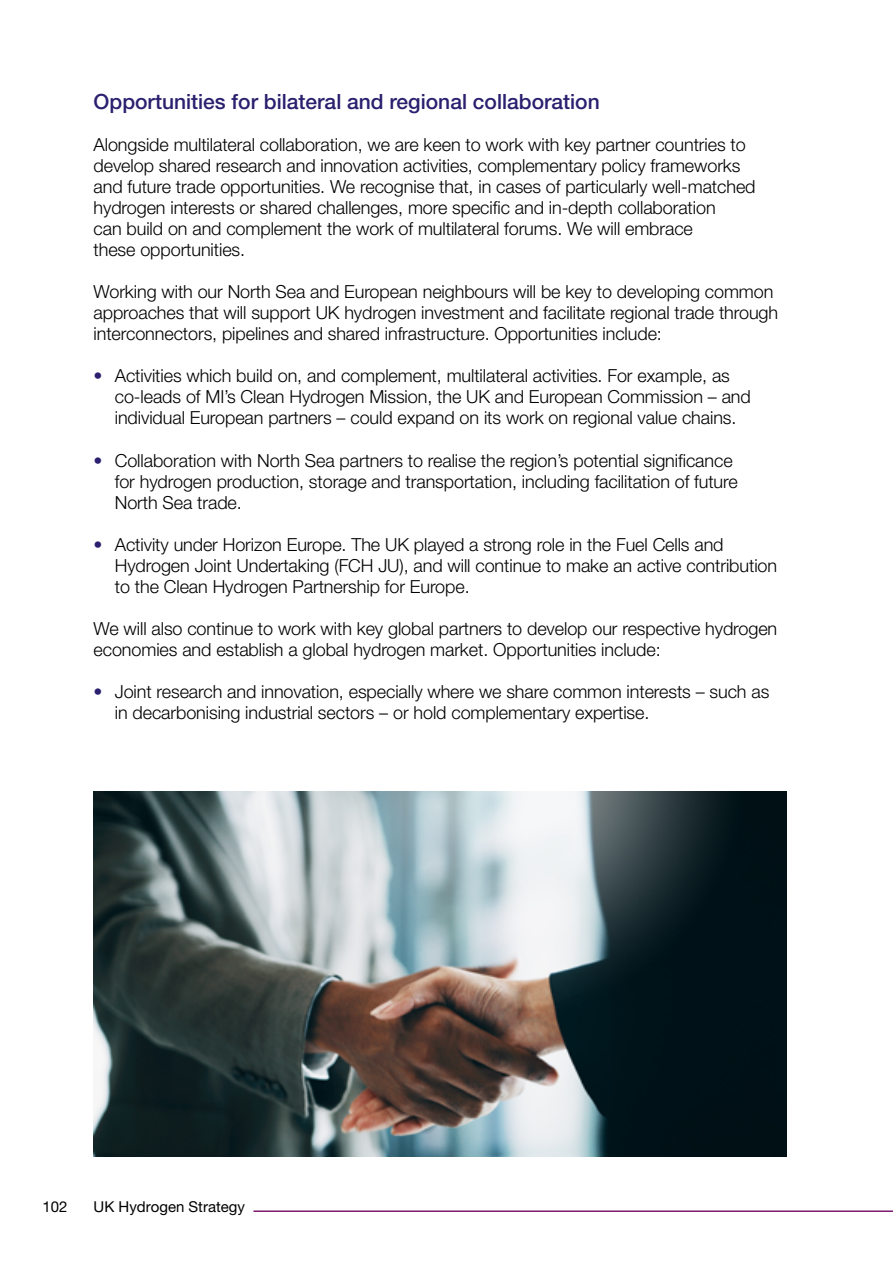
<style>
.page{position:relative;width:893px;height:1263px;background:#fff}
.page>*{position:absolute;margin:0;border:0;box-sizing:border-box;transform-origin:0 0}
.Heading_2_irregular{font:500 21px "Helvetica Neue LT Pro";color:#2a206f}
.Body_text{font:300 18px/21px "Helvetica Neue LT Pro";letter-spacing:-.005em;color:#000}
.Body_text_bullets{font:300 18px/21px "Helvetica Neue LT Pro";letter-spacing:-.005em;color:#000}
.t1{font:15px "Helvetica Neue LT Pro";color:#000}
.s1{color:#2a206f}
</style>
<div class="page">
<hr style="left:221px;top:1210px;width:672px;height:2px;background:#7e1b70">
<div style="left:85px;top:1198px;width:168px;height:18px;background:#fff"></div>
<img style="left:94px;top:791px;width:693px;height:366px">
<h2 class="Heading_2_irregular" style="left:94px;top:89px;width:508px">Opportunities for bilateral and regional collaboration</h2>
<p class="Body_text" style="left:94px;top:134px;width:664px">Alongside multilateral collaboration, we are keen to work with key partner countries to develop shared research and innovation activities, complementary policy frameworks and future trade opportunities. We recognise that, in cases of particularly well-matched hydrogen interests or shared challenges, more specific and in-depth collaboration<br>can build on and complement the work of multilateral forums. We will embrace<br>these opportunities.</p>
<p class="Body_text" style="left:94px;top:281px;width:686px">Working with our North Sea and European neighbours will be key to developing common approaches that will support UK hydrogen investment and facilitate regional trade through interconnectors, pipelines and shared infrastructure. Opportunities include:</p>
<p class="Body_text_bullets" style="left:115px;top:365px;width:637px;text-indent:-21px"><span class="s1">•</span> Activities which build on, and complement, multilateral activities. For example, as co-leads of MI’s Clean Hydrogen Mission, the UK and European Commission – and individual European partners – could expand on its work on regional value chains.</p>
<p class="Body_text_bullets" style="left:115px;top:449px;width:624px;text-indent:-21px"><span class="s1">•</span> Collaboration with North Sea partners to realise the region’s potential significance for hydrogen production, storage and transportation, including facilitation of future<br>North Sea trade.</p>
<p class="Body_text_bullets" style="left:115px;top:534px;width:664px;text-indent:-21px"><span class="s1">•</span> Activity under Horizon Europe. The UK played a strong role in the Fuel Cells and<br>Hydrogen Joint Undertaking (FCH JU), and will continue to make an active contribution to the Clean Hydrogen Partnership for Europe.</p>
<p class="Body_text" style="left:94px;top:618px;width:685px">We will also continue to work with key global partners to develop our respective hydrogen economies and establish a global hydrogen market. Opportunities include:</p>
<p class="Body_text_bullets" style="left:115px;top:681px;width:656px;text-indent:-21px"><span class="s1">•</span> Joint research and innovation, especially where we share common interests – such as in decarbonising industrial sectors – or hold complementary expertise.</p>
<p class="t1" style="left:43px;top:1198px;width:27px">102</p>
<p class="t1" style="left:94px;top:1198px;width:153px">UK Hydrogen Strategy</p>
</div>
